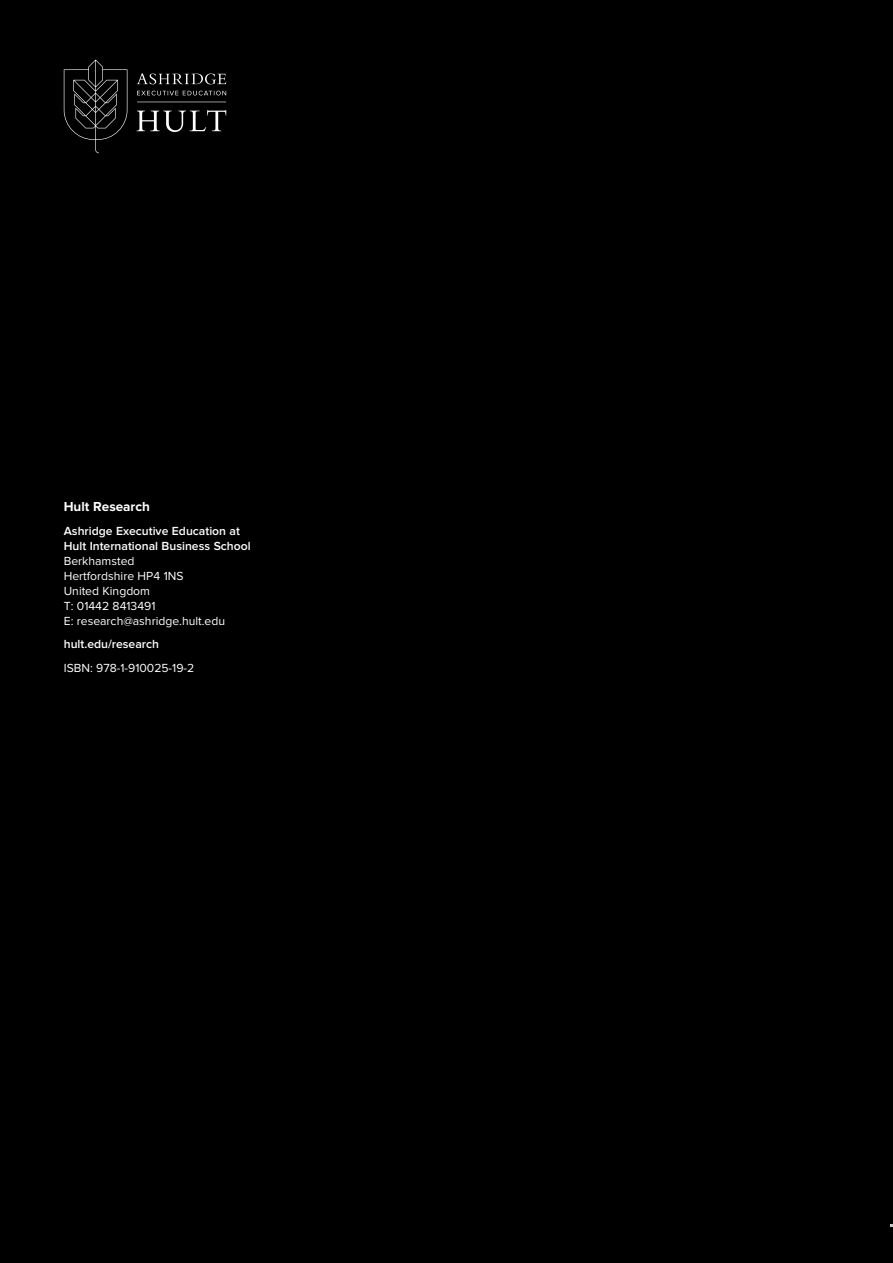
<style>
.page{position:relative;width:893px;height:1263px;background:#000}
.page>*{position:absolute;margin:0;border:0;box-sizing:border-box;transform-origin:0 0}
.t1{font:700 13.5px "Proxima Nova";color:#fff}
.t2{font:12.15px/15px "Proxima Nova";color:#fff}
.t3{font:600 12.15px/15px "Proxima Nova";color:#fff}
</style>
<div class="page">
<svg style="left:64px;top:60px;width:162px;height:93px"></svg>
<p class="t1" style="left:64px;top:500px;width:88px">Hult Research</p>
<p class="t3" style="left:64px;top:524px;width:188px">Ashridge Executive Education at<br>Hult International Business School</p>
<p class="t2" style="left:64px;top:554px;width:163px">Berkhamsted<br>Hertfordshire HP4 1NS<br>United Kingdom<br>T: 01442 8413491<br>E: research@ashridge.hult.edu</p>
<p class="t3" style="left:64px;top:637px;width:97px">hult.edu/research</p>
<p class="t2" style="left:64px;top:661px;width:132px">ISBN: 978-1-910025-19-2</p>
</div>
